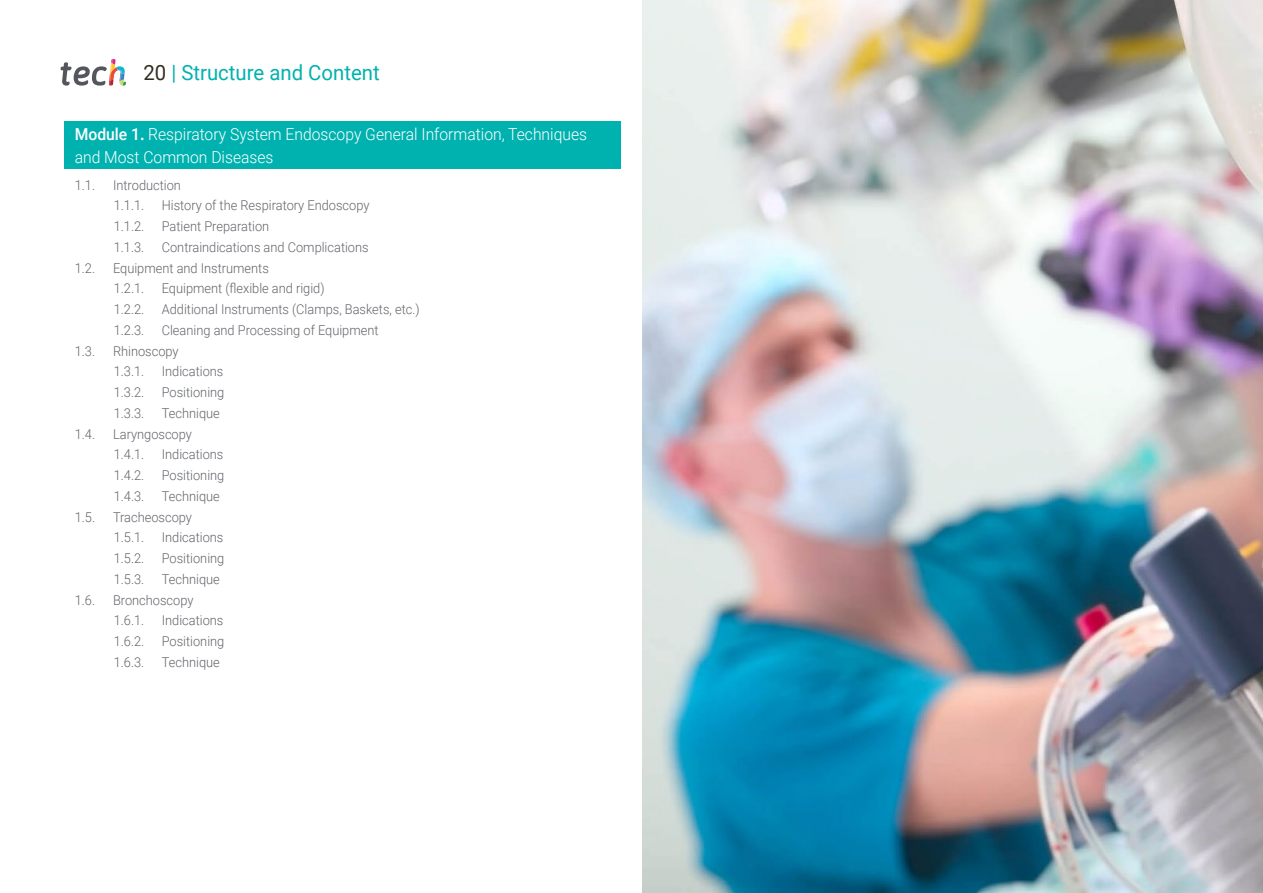
<style>
.page{position:relative;width:1263px;height:893px;background:#fff}
.page>*{position:absolute;margin:0;border:0;box-sizing:border-box;transform-origin:0 0}
.t1{font:21px "Roboto";color:#00b2af}
.t2{font:300 16.5px/22.5px "Roboto";color:#fff;scale:.95 1}
.t3{font:300 13.5px/20.7px "Roboto";color:#61646a;scale:.95 1}
.s1{color:#312e20}
.s2{font-weight:500}
.s3{font-family:"Meta Pro";font-weight:500}
</style>
<div class="page">
<div style="left:64px;top:121px;width:557px;height:48px;background:#00b2af"></div>
<svg style="left:61px;top:59px;width:65px;height:27px"></svg>
<img style="left:642px;top:0;width:621px;height:893px">
<h1 class="t1" style="left:144px;top:57px;width:238px"><span class="s1">20</span> | Structure and Content</h1>
<p class="t2" style="left:75px;top:122px;width:541px"><span class="s2">Module 1</span><span class="s3">.</span> Respiratory System Endoscopy General Information, Techniques and Most Common Diseases</p>
<p class="t3" style="left:75px;top:174px;width:23px">1.1.</p>
<p class="t3" style="left:113px;top:174px;width:73px">Introduction<br>1.1.1.</p>
<p class="t3" style="left:162px;top:195px;width:220px">History of the Respiratory Endoscopy</p>
<p class="t3" style="left:114px;top:215px;width:34px">1.1.2.</p>
<p class="t3" style="left:162px;top:215px;width:115px">Patient Preparation</p>
<p class="t3" style="left:114px;top:236px;width:34px">1.1.3.</p>
<p class="t3" style="left:162px;top:236px;width:219px">Contraindications and Complications</p>
<p class="t3" style="left:75px;top:257px;width:23px">1.2.</p>
<p class="t3" style="left:113px;top:257px;width:166px">Equipment and Instruments<br>1.2.1.</p>
<p class="t3" style="left:162px;top:278px;width:173px">Equipment (flexible and rigid)</p>
<p class="t3" style="left:114px;top:298px;width:34px">1.2.2.</p>
<p class="t3" style="left:162px;top:298px;width:273px">Additional Instruments (Clamps, Baskets, etc.)</p>
<p class="t3" style="left:114px;top:319px;width:34px">1.2.3.</p>
<p class="t3" style="left:162px;top:319px;width:230px">Cleaning and Processing of Equipment</p>
<p class="t3" style="left:75px;top:340px;width:23px">1.3.</p>
<p class="t3" style="left:113px;top:340px;width:71px">Rhinoscopy<br>1.3.1.</p>
<p class="t3" style="left:162px;top:361px;width:66px">Indications</p>
<p class="t3" style="left:114px;top:381px;width:34px">1.3.2.</p>
<p class="t3" style="left:162px;top:381px;width:67px">Positioning</p>
<p class="t3" style="left:114px;top:402px;width:34px">1.3.3.</p>
<p class="t3" style="left:162px;top:402px;width:63px">Technique</p>
<p class="t3" style="left:75px;top:423px;width:23px">1.4.</p>
<p class="t3" style="left:113px;top:423px;width:85px">Laryngoscopy<br>1.4.1.</p>
<p class="t3" style="left:162px;top:444px;width:66px">Indications</p>
<p class="t3" style="left:114px;top:464px;width:34px">1.4.2.</p>
<p class="t3" style="left:162px;top:464px;width:67px">Positioning</p>
<p class="t3" style="left:114px;top:485px;width:34px">1.4.3.</p>
<p class="t3" style="left:162px;top:485px;width:63px">Technique</p>
<p class="t3" style="left:75px;top:506px;width:23px">1.5.</p>
<p class="t3" style="left:113px;top:506px;width:85px">Tracheoscopy<br>1.5.1.</p>
<p class="t3" style="left:162px;top:527px;width:66px">Indications</p>
<p class="t3" style="left:114px;top:547px;width:34px">1.5.2.</p>
<p class="t3" style="left:162px;top:547px;width:67px">Positioning</p>
<p class="t3" style="left:114px;top:568px;width:34px">1.5.3.</p>
<p class="t3" style="left:162px;top:568px;width:63px">Technique</p>
<p class="t3" style="left:75px;top:589px;width:23px">1.6.</p>
<p class="t3" style="left:113px;top:589px;width:86px">Bronchoscopy<br>1.6.1.</p>
<p class="t3" style="left:162px;top:610px;width:66px">Indications</p>
<p class="t3" style="left:114px;top:630px;width:34px">1.6.2.</p>
<p class="t3" style="left:162px;top:630px;width:67px">Positioning</p>
<p class="t3" style="left:114px;top:651px;width:34px">1.6.3.</p>
<p class="t3" style="left:162px;top:651px;width:63px">Technique</p>
</div>
